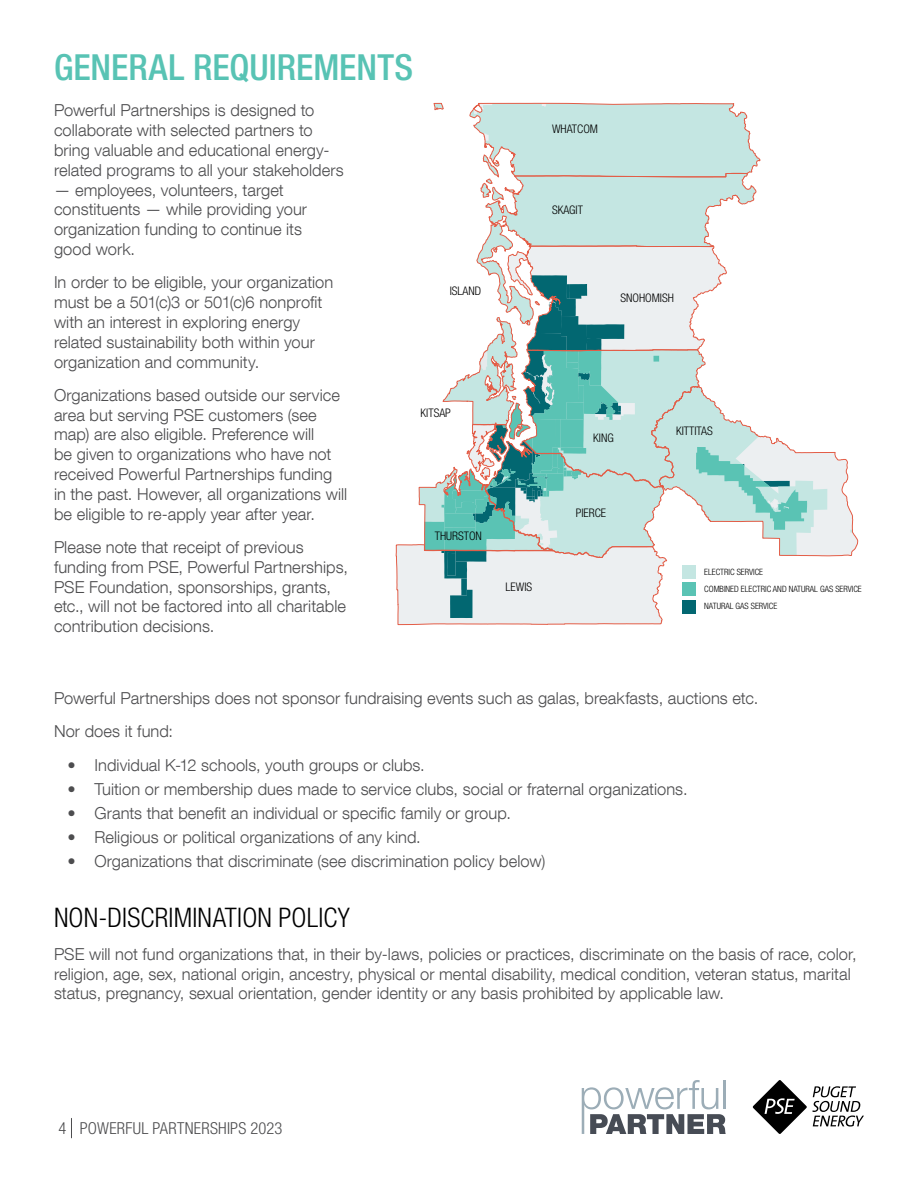
<style>
.page{position:relative;width:918px;height:1188px;background:#fff}
.page>*{position:absolute;margin:0;border:0;box-sizing:border-box;transform-origin:0 0}
.t1{font:500 condensed 36px "Helvetica Neue LT Com";color:#58c3b4}
.t2{font:300 condensed 27px "Helvetica Neue LT Com";letter-spacing:.005em;color:#000}
.t3{font:300 16.5px/19.8px "Helvetica Neue LT Com";letter-spacing:.005em;color:#4d4d4f}
.t4{font:300 condensed 16.5px "Helvetica Neue LT Com";letter-spacing:.015em;color:#4d4d4f}
.t5{font:300 condensed 11.85px "Helvetica Neue LT Com";color:#000}
.t6{font:300 condensed 8.7px/17.4px "Helvetica Neue LT Com";color:#000}
</style>
<div class="page">
<svg style="left:71px;top:1118px;width:1px;height:20px"></svg>
<svg style="left:582px;top:1080px;width:144px;height:54px"></svg>
<svg style="left:753px;top:1080px;width:111px;height:54px"></svg>
<svg style="left:396px;top:103px;width:462px;height:522px"></svg>
<div style="left:682px;top:565px;width:13px;height:13px;background:#c4e6e2"></div>
<div style="left:682px;top:583px;width:13px;height:13px;background:#5ac3b4"></div>
<div style="left:682px;top:600px;width:13px;height:13px;background:#026771"></div>
<h1 class="t1" style="left:54px;top:46px;width:361px">GENERAL REQUIREMENTS</h1>
<p class="t3" style="left:54px;top:100px;width:291px">Powerful Partnerships is designed to collaborate with selected partners to bring valuable and educational energy&shy;related programs to all your stakeholders</p>
<p class="t3" style="left:54px;top:180px;width:255px">— employees, volunteers, target constituents — while providing your organization funding to continue its good work.</p>
<p class="t3" style="left:54px;top:272px;width:281px">In order to be eligible, your organization must be a 501(c)3 or 501(c)6 nonprofit with an interest in exploring energy related sustainability both within your organization and community.</p>
<p class="t3" style="left:54px;top:385px;width:295px">Organizations based outside our service area but serving PSE customers (see map) are also eligible. Preference will<br>be given to organizations who have not received Powerful Partnerships funding in the past. However, all organizations will be eligible to re-apply year after year.</p>
<p class="t3" style="left:54px;top:537px;width:296px">Please note that receipt of previous funding from PSE, Powerful Partnerships, PSE Foundation, sponsorships, grants, etc., will not be factored into all charitable contribution decisions.</p>
<p class="t5" style="left:450px;top:284px;width:33px">ISLAND</p>
<p class="t5" style="left:421px;top:406px;width:32px">KITSAP</p>
<p class="t5" style="left:435px;top:529px;width:49px">THURSTON</p>
<p class="t5" style="left:552px;top:122px;width:48px">WHATCOM</p>
<p class="t5" style="left:552px;top:203px;width:33px">SKAGIT</p>
<p class="t5" style="left:620px;top:291px;width:55px">SNOHOMISH</p>
<p class="t5" style="left:506px;top:580px;width:28px">LEWIS</p>
<p class="t5" style="left:593px;top:431px;width:22px">KING</p>
<p class="t5" style="left:576px;top:506px;width:32px">PIERCE</p>
<p class="t5" style="left:676px;top:424px;width:38px">KITTITAS</p>
<p class="t6" style="left:704px;top:563px;width:159px">ELECTRIC SERVICE<br>COMBINED ELECTRIC AND NATURAL GAS SERVICE<br>NATURAL GAS SERVICE</p>
<p class="t3" style="left:54px;top:681px;width:706px;line-height:33.3px">Powerful Partnerships does not sponsor fundraising events such as galas, breakfasts, auctions etc.<br>Nor does it fund:</p>
<p class="t3" style="left:67px;top:755px;width:359px">• Individual K-12 schools, youth groups or clubs.</p>
<p class="t3" style="left:67px;top:779px;width:622px">• Tuition or membership dues made to service clubs, social or fraternal organizations.</p>
<p class="t3" style="left:67px;top:803px;width:445px">• Grants that benefit an individual or specific family or group.</p>
<p class="t3" style="left:67px;top:827px;width:355px">• Religious or political organizations of any kind.</p>
<p class="t3" style="left:67px;top:851px;width:480px">• Organizations that discriminate (see discrimination policy below)</p>
<h2 class="t2" style="left:54px;top:901px;width:297px">NON-DISCRIMINATION POLICY</h2>
<p class="t3" style="left:54px;top:944px;width:804px">PSE will not fund organizations that, in their by-laws, policies or practices, discriminate on the basis of race, color, religion, age, sex, national origin, ancestry, physical or mental disability, medical condition, veteran status, marital status, pregnancy, sexual orientation, gender identity or any basis prohibited by applicable law.</p>
<p class="t4" style="left:58px;top:1119px;width:225px">4 POWERFUL PARTNERSHIPS 2023</p>
</div>
